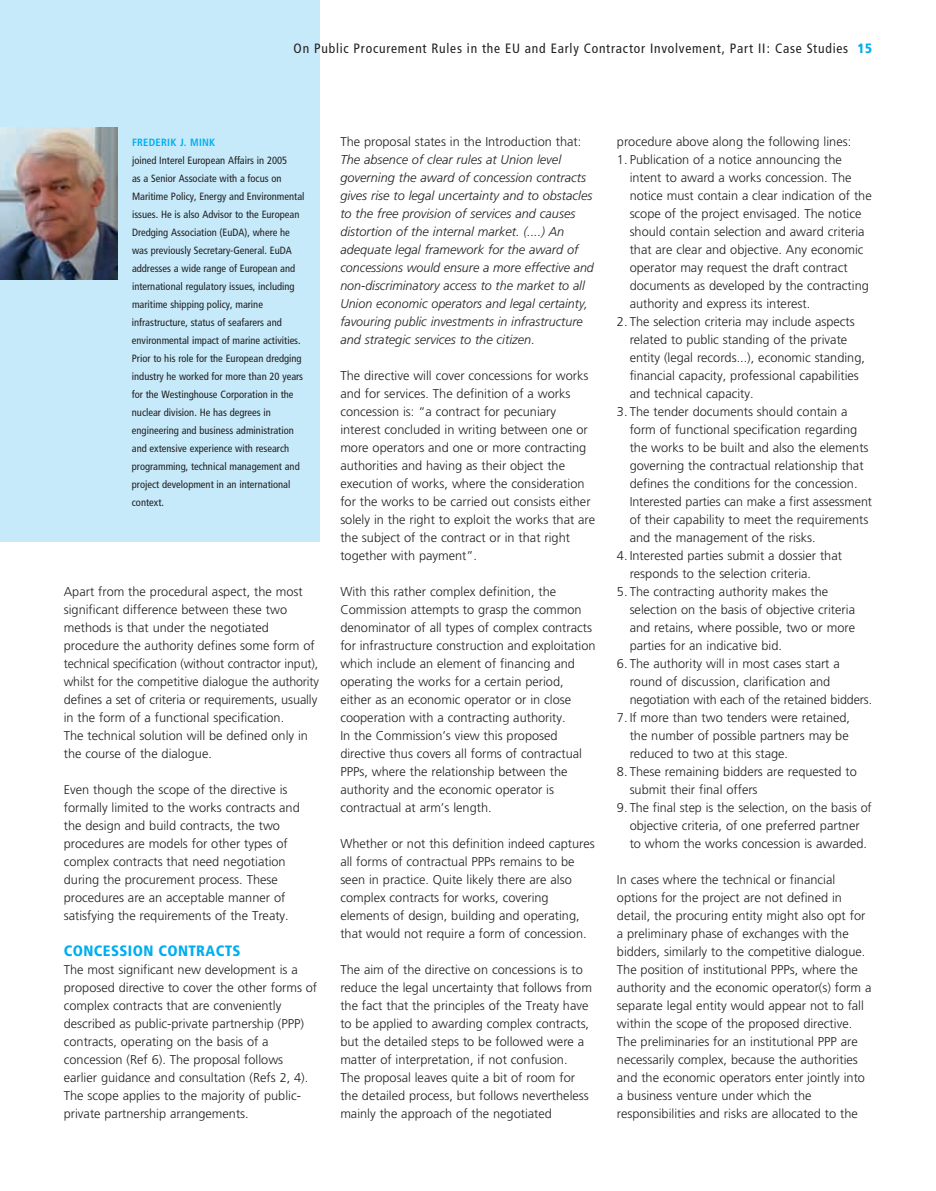
<style>
.page{position:relative;width:936px;height:1191px;background:#fff}
.page>*{position:absolute;margin:0;border:0;box-sizing:border-box;transform-origin:0 0}
.t1{font:900 condensed 15px "Frutiger";letter-spacing:.025em;color:#00aeef}
.t2{font:condensed 13.5px "Frutiger";letter-spacing:.06em;color:#231f20}
.t3{font:300 12.75px/18px "Frutiger";color:#231f20}
.t4{font:italic 300 12.75px/18px "Frutiger";color:#231f20}
.t5{font:condensed 10.5px/18px "Frutiger";color:#231f20}
.t6{font:700 condensed 10.5px "Frutiger";letter-spacing:.025em;color:#00aeef}
.s1{font-weight:900;color:#00aeef}
</style>
<div class="page">
<div style="left:0;top:0;width:319px;height:542px;background:#c6eafa"></div>
<img style="left:0;top:128px;width:117px;height:151px">
<p class="t2" style="left:293px;top:40px;width:580px">On Public Procurement Rules in the EU and Early Contractor Involvement, Part II: Case Studies <span class="s1">15</span></p>
<p class="t6" style="left:132px;top:136px;width:85px">FREDERIK J. MINK</p>
<p class="t5" style="left:132px;top:151px;width:174px">joined Interel European Affairs in 2005<br>as a Senior Associate with a focus on Maritime Policy, Energy and Environmental issues. He is also Advisor to the European Dredging Association (EuDA), where he was previously Secretary-General. EuDA addresses a wide range of European and international regulatory issues, including maritime shipping policy, marine infrastructure, status of seafarers and environmental impact of marine activities.<br>Prior to his role for the European dredging industry he worked for more than 20 years for the Westinghouse Corporation in the nuclear division. He has degrees in engineering and business administration and extensive experience with research programming, technical management and project development in an international context.</p>
<p class="t3" style="left:64px;top:582px;width:257px">Apart from the procedural aspect, the most significant difference between these two methods is that under the negotiated procedure the authority defines some form of technical specification (without contractor input), whilst for the competitive dialogue the authority defines a set of criteria or requirements, usually in the form of a functional specification.<br>The technical solution will be defined only in the course of the dialogue.</p>
<p class="t3" style="left:64px;top:780px;width:237px">Even though the scope of the directive is formally limited to the works contracts and the design and build contracts, the two procedures are models for other types of complex contracts that need negotiation during the procurement process. These procedures are an acceptable manner of satisfying the requirements of the Treaty.</p>
<p class="t1" style="left:64px;top:941px;width:178px">CONCESSION CONTRACTS</p>
<p class="t3" style="left:64px;top:960px;width:255px">The most significant new development is a proposed directive to cover the other forms of complex contracts that are conveniently described as public-private partnership (PPP) contracts, operating on the basis of a concession (Ref 6). The proposal follows earlier guidance and consultation (Refs 2, 4).<br>The scope applies to the majority of public&shy;private partnership arrangements.</p>
<p class="t3" style="left:340px;top:132px;width:242px">The proposal states in the Introduction that:</p>
<p class="t4" style="left:340px;top:150px;width:255px">The absence of clear rules at Union level governing the award of concession contracts gives rise to legal uncertainty and to obstacles to the free provision of services and causes distortion of the internal market. (....) An adequate legal framework for the award of concessions would ensure a more effective and non-discriminatory access to the market to all Union economic operators and legal certainty, favouring public investments in infrastructure and strategic services to the citizen.</p>
<p class="t3" style="left:340px;top:366px;width:256px">The directive will cover concessions for works and for services. The definition of a works concession is: “a contract for pecuniary interest concluded in writing between one or more operators and one or more contracting authorities and having as their object the execution of works, where the consideration for the works to be carried out consists either solely in the right to exploit the works that are the subject of the contract or in that right together with payment”.</p>
<p class="t3" style="left:340px;top:582px;width:257px">With this rather complex definition, the Commission attempts to grasp the common denominator of all types of complex contracts for infrastructure construction and exploitation which include an element of financing and operating the works for a certain period, either as an economic operator or in close cooperation with a contracting authority.<br>In the Commission’s view this proposed directive thus covers all forms of contractual PPPs, where the relationship between the authority and the economic operator is contractual at arm’s length.</p>
<p class="t3" style="left:340px;top:834px;width:256px">Whether or not this definition indeed captures all forms of contractual PPPs remains to be seen in practice. Quite likely there are also complex contracts for works, covering elements of design, building and operating, that would not require a form of concession.</p>
<p class="t3" style="left:340px;top:960px;width:253px">The aim of the directive on concessions is to reduce the legal uncertainty that follows from the fact that the principles of the Treaty have to be applied to awarding complex contracts, but the detailed steps to be followed were a matter of interpretation, if not confusion.<br>The proposal leaves quite a bit of room for the detailed process, but follows nevertheless mainly the approach of the negotiated</p>
<p class="t3" style="left:617px;top:132px;width:236px">procedure above along the following lines:</p>
<p class="t3" style="left:629px;top:150px;width:243px;text-indent:-13px">1. Publication of a notice announcing the intent to award a works concession. The notice must contain a clear indication of the scope of the project envisaged. The notice should contain selection and award criteria that are clear and objective. Any economic operator may request the draft contract documents as developed by the contracting authority and express its interest.</p>
<p class="t3" style="left:629px;top:312px;width:237px;text-indent:-13px">2. The selection criteria may include aspects related to public standing of the private entity (legal records...), economic standing, financial capacity, professional capabilities and technical capacity.</p>
<p class="t3" style="left:629px;top:402px;width:244px;text-indent:-13px">3. The tender documents should contain a form of functional specification regarding the works to be built and also the elements governing the contractual relationship that defines the conditions for the concession.<br>Interested parties can make a first assessment of their capability to meet the requirements and the management of the risks.</p>
<p class="t3" style="left:629px;top:546px;width:214px;text-indent:-13px">4. Interested parties submit a dossier that responds to the selection criteria.</p>
<p class="t3" style="left:629px;top:582px;width:227px;text-indent:-13px">5. The contracting authority makes the selection on the basis of objective criteria and retains, where possible, two or more parties for an indicative bid.</p>
<p class="t3" style="left:629px;top:654px;width:244px;text-indent:-13px">6. The authority will in most cases start a round of discussion, clarification and negotiation with each of the retained bidders.</p>
<p class="t3" style="left:629px;top:708px;width:222px;text-align:justify;text-indent:-13px">7. If more than two tenders were retained, the number of possible partners may be reduced to two at this stage.</p>
<p class="t3" style="left:629px;top:762px;width:229px;text-indent:-13px">8. These remaining bidders are requested to submit their final offers</p>
<p class="t3" style="left:629px;top:798px;width:243px;text-indent:-13px">9. The final step is the selection, on the basis of objective criteria, of one preferred partner to whom the works concession is awarded.</p>
<p class="t3" style="left:617px;top:870px;width:256px">In cases where the technical or financial options for the project are not defined in detail, the procuring entity might also opt for a preliminary phase of exchanges with the bidders, similarly to the competitive dialogue.<br>The position of institutional PPPs, where the authority and the economic operator(s) form a separate legal entity would appear not to fall within the scope of the proposed directive.<br>The preliminaries for an institutional PPP are necessarily complex, because the authorities and the economic operators enter jointly into a business venture under which the responsibilities and risks are allocated to the</p>
</div>
